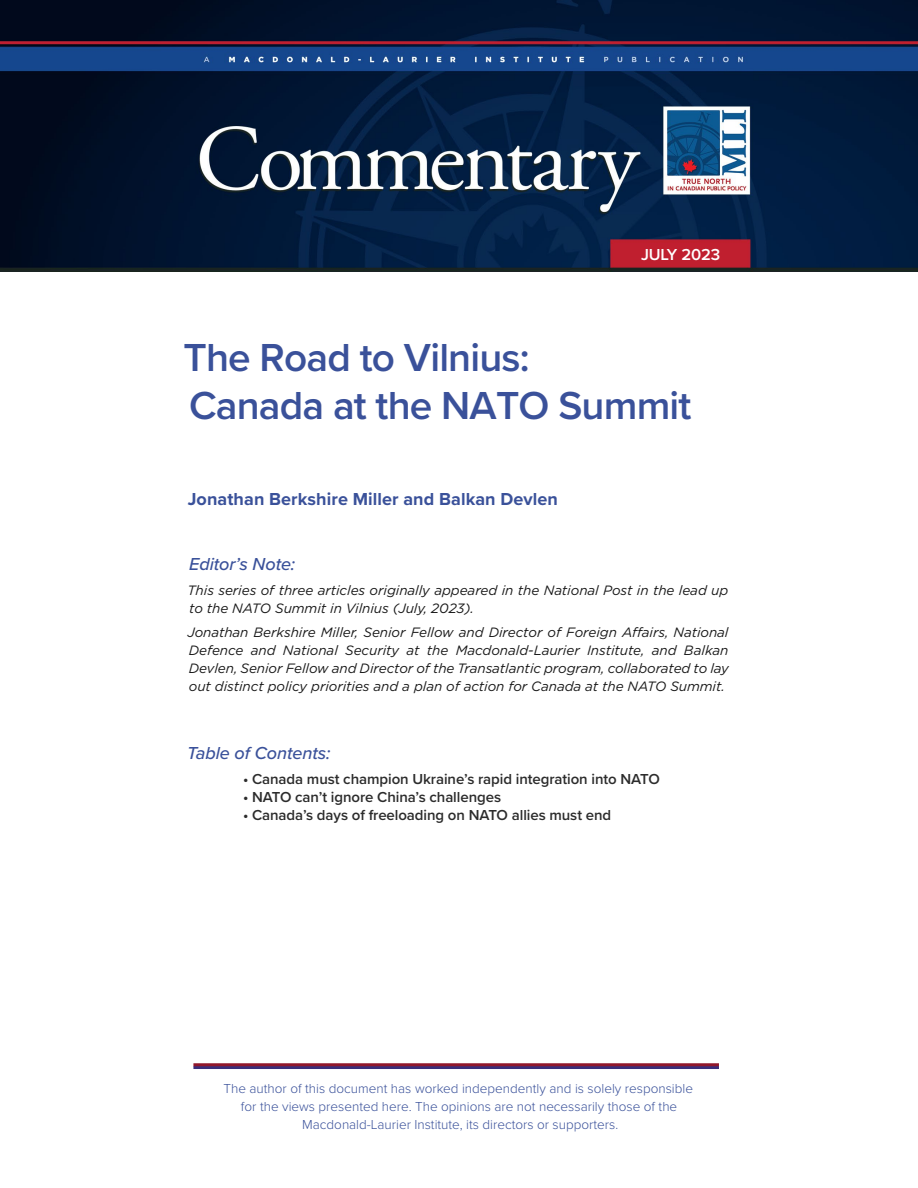
<style>
.page{position:relative;width:918px;height:1188px;background:#fff}
.page>*{position:absolute;margin:0;border:0;box-sizing:border-box;transform-origin:0 0}
.t1{font:600 40.5px/48px "Proxima Nova";letter-spacing:-.02em;color:#3a519a}
.t2{font:700 18px "Proxima Nova";letter-spacing:.005em;color:#3a519a}
.t3{font:italic 500 18px "Proxima Nova";letter-spacing:-.005em;color:#3a519a}
.t4{font:600 16.5px "Proxima Nova";letter-spacing:-.01em;color:#fff}
.t5{font:600 15px "Proxima Nova";letter-spacing:-.005em;color:#2c2c2c}
.t6{font:italic 13.5px/18px "Gotham";letter-spacing:-.005em;color:#191919}
.t7{font:300 13.5px/18px "Proxima Nova";color:#3a519a;text-align:center}
.s1{font-family:"Gotham Narrow"}
</style>
<div class="page">
<hr style="left:193px;top:1066px;width:526px;height:3px;background:#392d7a">
<hr style="left:193px;top:1063px;width:526px;height:3px;background:#90172b">
<img style="left:0;top:0;width:918px;height:271px">
<p class="t4" style="left:641px;top:243px;width:80px">JULY 2023</p>
<h1 class="t1" style="left:183px;top:332px;width:510px">The Road to Vilnius:<br>Canada at the NATO Summit</h1>
<h2 class="t2" style="left:188px;top:486px;width:372px">Jonathan Berkshire Miller and Balkan Devlen</h2>
<h2 class="t3" style="left:189px;top:550px;width:107px">Editor’s Note:</h2>
<p class="t6" style="left:188px;top:581px;width:542px">This series of three articles originally appeared in the National Post in the lead up to the NATO Summit in Vilnius (July, 2023).</p>
<p class="t6" style="left:187px;top:624px;width:543px;text-align:justify">Jonathan Berkshire Miller, Senior Fellow and Director of Foreign Affairs, National Defence and National Security at the Macdonald-Laurier Institute, and Balkan Devlen, Senior Fellow and Director of the Transatlantic program, collaborated to lay out distinct policy priorities and a plan of action for Canada at the NATO Summit.</p>
<h2 class="t3" style="left:187px;top:739px;width:145px">Table of Contents:</h2>
<p class="t5" style="left:243px;top:767px;width:418px">• Canada must champion Ukraine’s rapid integration into NATO</p>
<p class="t5" style="left:243px;top:785px;width:260px">• NATO can’t ignore China’s challenges</p>
<p class="t5" style="left:243px;top:803px;width:370px">• Canada’s days of freeloading on NATO allies must end</p>
<p class="t7" style="left:224px;top:1079px;width:471px">The author of this document has worked independently and is solely responsible for the views presented here. The opinions are not necessarily those of the<br>Macdonald-Laurier Institute, its directors or supporters<span class="s1">.</span></p>
</div>
